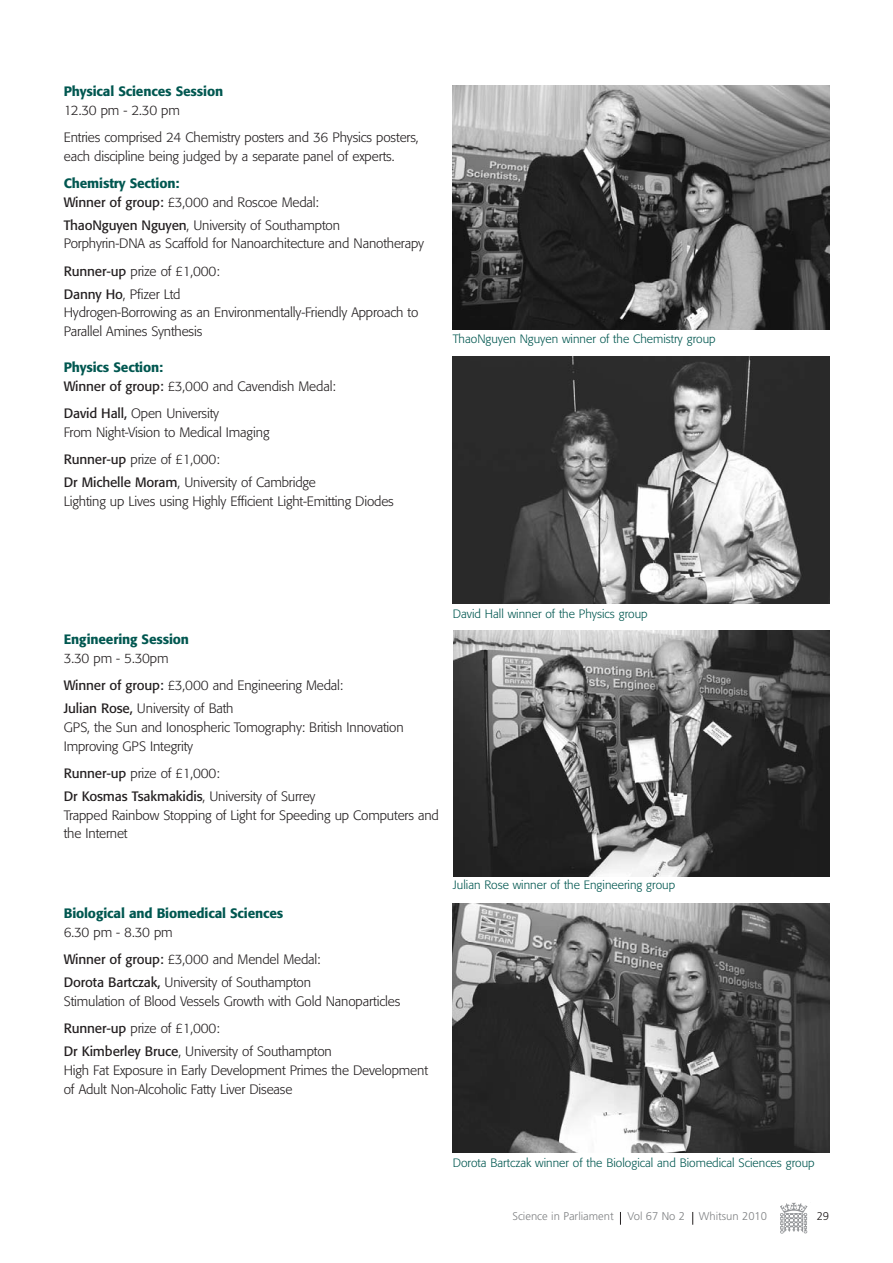
<style>
.page{position:relative;width:893px;height:1263px;background:#fff}
.page>*{position:absolute;margin:0;border:0;box-sizing:border-box;transform-origin:0 0}
.t1{font:300 13.5px/18.8px "Formata";letter-spacing:-.01em;color:#231f20}
.t2{font:500 13.5px "Formata";letter-spacing:-.01em;color:#005750}
.t3{font:300 12px "Formata";color:#005750}
.t4{font:300 11.25px "Frutiger";color:#808284}
.t5{font:300 11.25px "Frutiger";color:#231f20}
.s1{font-weight:500;color:#005750}
.s2{font-weight:400}
</style>
<div class="page">
<svg style="left:620px;top:1212px;width:1px;height:13px"></svg>
<svg style="left:692px;top:1212px;width:1px;height:13px"></svg>
<img style="left:780px;top:1202px;width:28px;height:32px">
<img style="left:453px;top:85px;width:376px;height:244px">
<img style="left:453px;top:357px;width:376px;height:247px">
<img style="left:453px;top:630px;width:376px;height:246px">
<img style="left:453px;top:903px;width:376px;height:249px">
<p class="t2" style="left:64px;top:85px;width:161px">Physical Sciences Session</p>
<p class="t1" style="left:64px;top:97px;width:356px;line-height:27.3px">12.30 pm - 2.30 pm<br>Entries comprised 24 Chemistry posters and 36 Physics posters,</p>
<p class="t1" style="left:64px;top:147px;width:332px">each discipline being judged by a separate panel of experts.</p>
<p class="t1" style="left:64px;top:175px;width:257px"><span class="s1">Chemistry Section:<br></span><span class="s2">Winner of group:</span> £3,000 and Roscoe Medal:</p>
<p class="t1" style="left:64px;top:216px;width:362px"><span class="s2">ThaoNguyen Nguyen</span>, University of Southampton<br>Porphyrin-DNA as Scaffold for Nanoarchitecture and Nanotherapy</p>
<p class="t1" style="left:64px;top:260px;width:157px;line-height:23px"><span class="s2">Runner-up</span> prize of £1,000:<br><span class="s2">Danny Ho</span>, Pfizer Ltd</p>
<p class="t1" style="left:64px;top:304px;width:356px">Hydrogen-Borrowing as an Environmentally-Friendly Approach to<br>Parallel Amines Synthesis</p>
<p class="t1" style="left:64px;top:359px;width:273px"><span class="s1">Physics Section:<br></span><span class="s2">Winner of group:</span> £3,000 and Cavendish Medal:</p>
<p class="t1" style="left:64px;top:405px;width:207px"><span class="s2">David Hall,</span> Open University<br>From Night-Vision to Medical Imaging</p>
<p class="t1" style="left:64px;top:449px;width:254px;line-height:23px"><span class="s2">Runner-up</span> prize of £1,000:<br><span class="s2">Dr Michelle Moram</span>, University of Cambridge</p>
<p class="t1" style="left:64px;top:492px;width:332px">Lighting up Lives using Highly Efficient Light-Emitting Diodes</p>
<p class="t3" style="left:453px;top:334px;width:264px">ThaoNguyen Nguyen winner of the Chemistry group</p>
<p class="t2" style="left:64px;top:633px;width:127px">Engineering Session</p>
<p class="t1" style="left:64px;top:645px;width:281px;line-height:27.3px">3.30 pm - 5.30pm<br><span class="s2">Winner of group:</span> £3,000 and Engineering Medal:</p>
<p class="t1" style="left:64px;top:700px;width:342px"><span class="s2">Julian Rose,</span> University of Bath<br>GPS, the Sun and Ionospheric Tomography: British Innovation<br>Improving GPS Integrity</p>
<p class="t1" style="left:64px;top:762px;width:253px;line-height:23px"><span class="s2">Runner-up</span> prize of £1,000:<br><span class="s2">Dr Kosmas Tsakmakidis</span>, University of Surrey</p>
<p class="t1" style="left:64px;top:806px;width:377px">Trapped Rainbow Stopping of Light for Speeding up Computers and the Internet</p>
<p class="t3" style="left:453px;top:608px;width:196px">David Hall winner of the Physics group</p>
<p class="t2" style="left:64px;top:907px;width:221px">Biological and Biomedical Sciences</p>
<p class="t1" style="left:64px;top:919px;width:258px;line-height:27.3px">6.30 pm - 8.30 pm<br><span class="s2">Winner of group:</span> £3,000 and Mendel Medal:</p>
<p class="t1" style="left:64px;top:974px;width:338px"><span class="s2">Dorota Bartczak,</span> University of Southampton<br>Stimulation of Blood Vessels Growth with Gold Nanoparticles</p>
<p class="t1" style="left:64px;top:1018px;width:270px;line-height:23px"><span class="s2">Runner-up</span> prize of £1,000:<br><span class="s2">Dr Kimberley Bruce</span>, University of Southampton</p>
<p class="t1" style="left:64px;top:1062px;width:366px">High Fat Exposure in Early Development Primes the Development of Adult Non-Alcoholic Fatty Liver Disease</p>
<p class="t3" style="left:453px;top:879px;width:224px">Julian Rose winner of the Engineering group</p>
<p class="t3" style="left:453px;top:1158px;width:363px">Dorota Bartczak winner of the Biological and Biomedical Sciences group</p>
<p class="t4" style="left:512px;top:1212px;width:256px">Science in Parliament Vol 67 No 2 Whitsun 2010</p>
<p class="t5" style="left:817px;top:1212px;width:14px">29</p>
</div>
